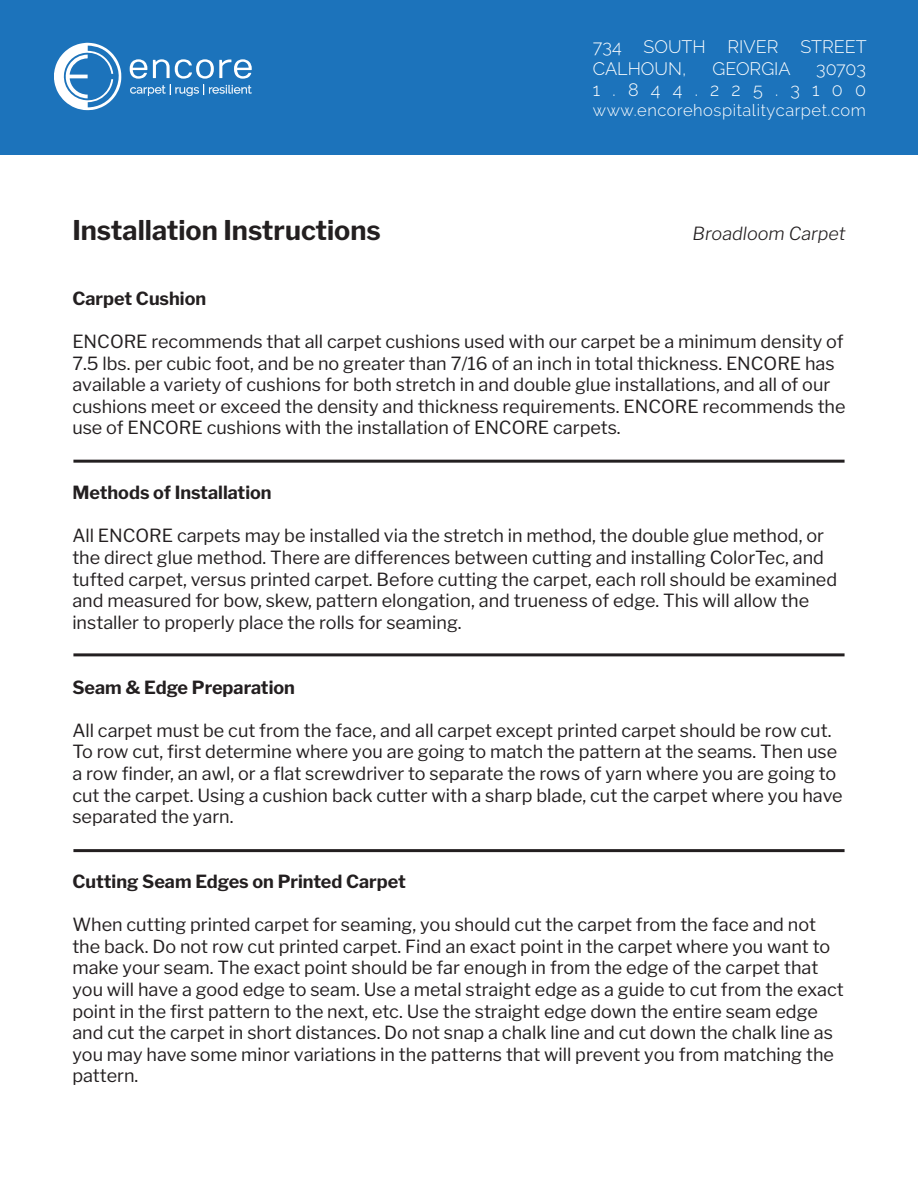
<style>
.page{position:relative;width:918px;height:1188px;background:#fff}
.page>*{position:absolute;margin:0;border:0;box-sizing:border-box;transform-origin:0 0}
.t1{font:700 27px "Libre Franklin";color:#231f20}
.t2{font:18px/21.6px "Libre Franklin";color:#231f20}
.t3{font:700 18px "Libre Franklin";color:#231f20}
.t4{font:300 18px/21.6px "Raleway";color:#fff}
.t5{font:300 18px/21.6px "Raleway";letter-spacing:.68em;color:#fff;text-align:right}
.t6{font:italic 300 18px "Libre Franklin";color:#231f20}
.t7{font:300 16.5px "Raleway";letter-spacing:.035em;color:#fff}
</style>
<div class="page">
<div style="left:0;top:0;width:918px;height:154px;background:#1c73bb"></div>
<svg style="left:130px;top:59px;width:122px;height:37px"></svg>
<svg style="left:54px;top:43px;width:67px;height:67px"></svg>
<hr style="left:73px;top:460px;width:772px;height:3px;background:#231f20">
<hr style="left:73px;top:653px;width:772px;height:3px;background:#231f20">
<hr style="left:73px;top:849px;width:772px;height:3px;background:#231f20">
<p class="t4" style="left:593px;top:36px;width:275px">734 SOUTH RIVER STREET<br>CALHOUN,</p>
<p class="t4" style="left:712px;top:57px;width:80px">GEORGIA</p>
<p class="t5" style="left:593px;top:57px;width:275px">30703<br>1.844.225.3100</p>
<p class="t7" style="left:593px;top:100px;width:275px">www.encorehospitalitycarpet.com</p>
<h1 class="t1" style="left:72px;top:209px;width:310px">Installation Instructions</h1>
<p class="t6" style="left:693px;top:223px;width:155px">Broadloom Carpet</p>
<p class="t3" style="left:72px;top:284px;width:135px">Carpet Cushion</p>
<p class="t2" style="left:72px;top:331px;width:775px">ENCORE recommends that all carpet cushions used with our carpet be a minimum density of 7.5 lbs. per cubic foot, and be no greater than 7/16 of an inch in total thickness. ENCORE has available a variety of cushions for both stretch in and double glue installations, and all of our cushions meet or exceed the density and thickness requirements. ENCORE recommends the use of ENCORE cushions with the installation of ENCORE carpets.</p>
<p class="t3" style="left:72px;top:478px;width:201px">Methods of Installation</p>
<p class="t2" style="left:72px;top:525px;width:766px">All ENCORE carpets may be installed via the stretch in method, the double glue method, or the direct glue method. There are differences between cutting and installing ColorTec, and tufted carpet, versus printed carpet. Before cutting the carpet, each roll should be examined and measured for bow, skew, pattern elongation, and trueness of edge. This will allow the installer to properly place the rolls for seaming.</p>
<p class="t3" style="left:72px;top:673px;width:224px">Seam &amp; Edge Preparation</p>
<p class="t2" style="left:72px;top:719px;width:772px">All carpet must be cut from the face, and all carpet except printed carpet should be row cut.<br>To row cut, first determine where you are going to match the pattern at the seams. Then use a row finder, an awl, or a flat screwdriver to separate the rows of yarn where you are going to cut the carpet. Using a cushion back cutter with a sharp blade, cut the carpet where you have separated the yarn.</p>
<p class="t3" style="left:72px;top:867px;width:335px">Cutting Seam Edges on Printed Carpet</p>
<p class="t2" style="left:72px;top:914px;width:773px">When cutting printed carpet for seaming, you should cut the carpet from the face and not the back. Do not row cut printed carpet. Find an exact point in the carpet where you want to make your seam. The exact point should be far enough in from the edge of the carpet that you will have a good edge to seam. Use a metal straight edge as a guide to cut from the exact point in the first pattern to the next, etc. Use the straight edge down the entire seam edge and cut the carpet in short distances. Do not snap a chalk line and cut down the chalk line as you may have some minor variations in the patterns that will prevent you from matching the pattern.</p>
</div>
